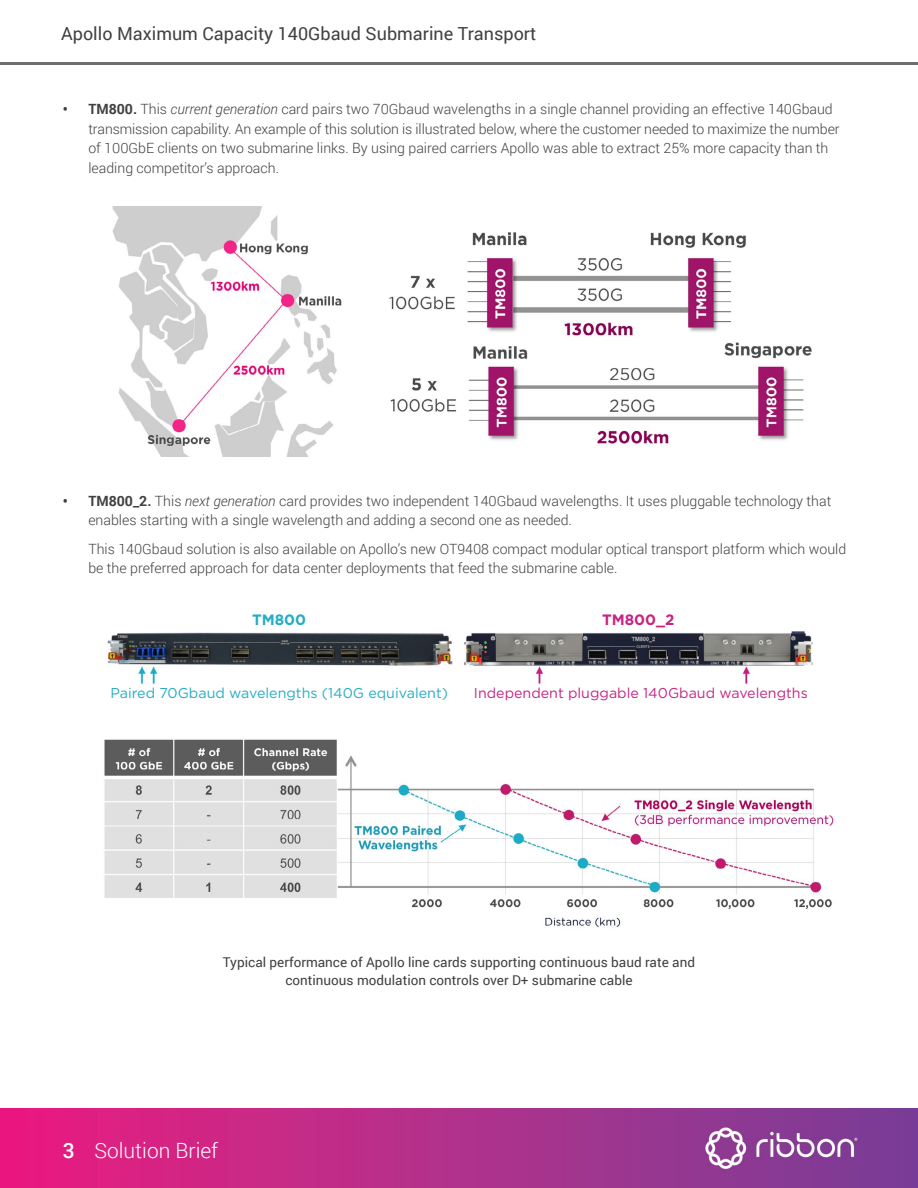
<style>
.page{position:relative;width:918px;height:1188px;background:#fff}
.page>*{position:absolute;margin:0;border:0;box-sizing:border-box;transform-origin:0 0}
.t1{font:300 21px "Roboto";color:#fff}
.t2{font:18px "Roboto";color:#414042}
.t3{font:700 15px "Gotham";color:#c52683}
.t4{font:700 15px "Gotham";color:#26adc3}
.t5{font:14.25px "Gotham";color:#26adc3}
.t6{font:14.25px "Gotham";color:#c52683}
.t7{font:300 14.1px/19.5px "Roboto";color:#414042}
.t8{font:13.5px/18px "Roboto";color:#414042;text-align:center}
.s1{font-weight:700}
.s2{font-style:italic}
.s3{font-weight:500}
</style>
<div class="page">
<img style="left:0;top:1109px;width:918px;height:79px">
<hr style="left:0;top:63px;width:918px;height:2px;background:#6d6e71">
<img style="left:112px;top:207px;width:700px;height:249px">
<img style="left:107px;top:631px;width:707px;height:54px">
<img style="left:104px;top:739px;width:730px;height:189px">
<p class="t2" style="left:61px;top:21px;width:477px">Apollo Maximum Capacity 140Gbaud Submarine Transport</p>
<p class="t7" style="left:88px;top:99px;width:753px;text-indent:-26px"><span class="s1">• TM800.</span> This <span class="s2">current generation</span> card pairs two 70Gbaud wavelengths in a single channel providing an effective 140Gbaud transmission capability. An example of this solution is illustrated below, where the customer needed to maximize the number of 100GbE clients on two submarine links. By using paired carriers Apollo was able to extract 25% more capacity than th leading competitor’s approach.</p>
<p class="t7" style="left:88px;top:490px;width:744px;text-indent:-26px"><span class="s1">• TM800_2.</span> This <span class="s2">next generation</span> card provides two independent 140Gbaud wavelengths. It uses pluggable technology that enables starting with a single wavelength and adding a second one as needed.</p>
<p class="t7" style="left:88px;top:538px;width:759px">This 140Gbaud solution is also available on Apollo’s new OT9408 compact modular optical transport platform which would be the preferred approach for data center deployments that feed the submarine cable.</p>
<p class="t4" style="left:252px;top:611px;width:56px">TM800</p>
<p class="t3" style="left:602px;top:611px;width:74px">TM800_2</p>
<p class="t5" style="left:110px;top:685px;width:339px">Paired 70Gbaud wavelengths (140G equivalent)</p>
<p class="t6" style="left:474px;top:685px;width:335px">Independent pluggable 140Gbaud wavelengths</p>
<p class="t8" style="left:223px;top:953px;width:474px">Typical performance of Apollo line cards supporting continuous baud rate and continuous modulation controls over D+ submarine cable</p>
<h1 class="t1" style="left:63px;top:1136px;width:157px"><span class="s3">3</span> Solution Brief</h1>
</div>
